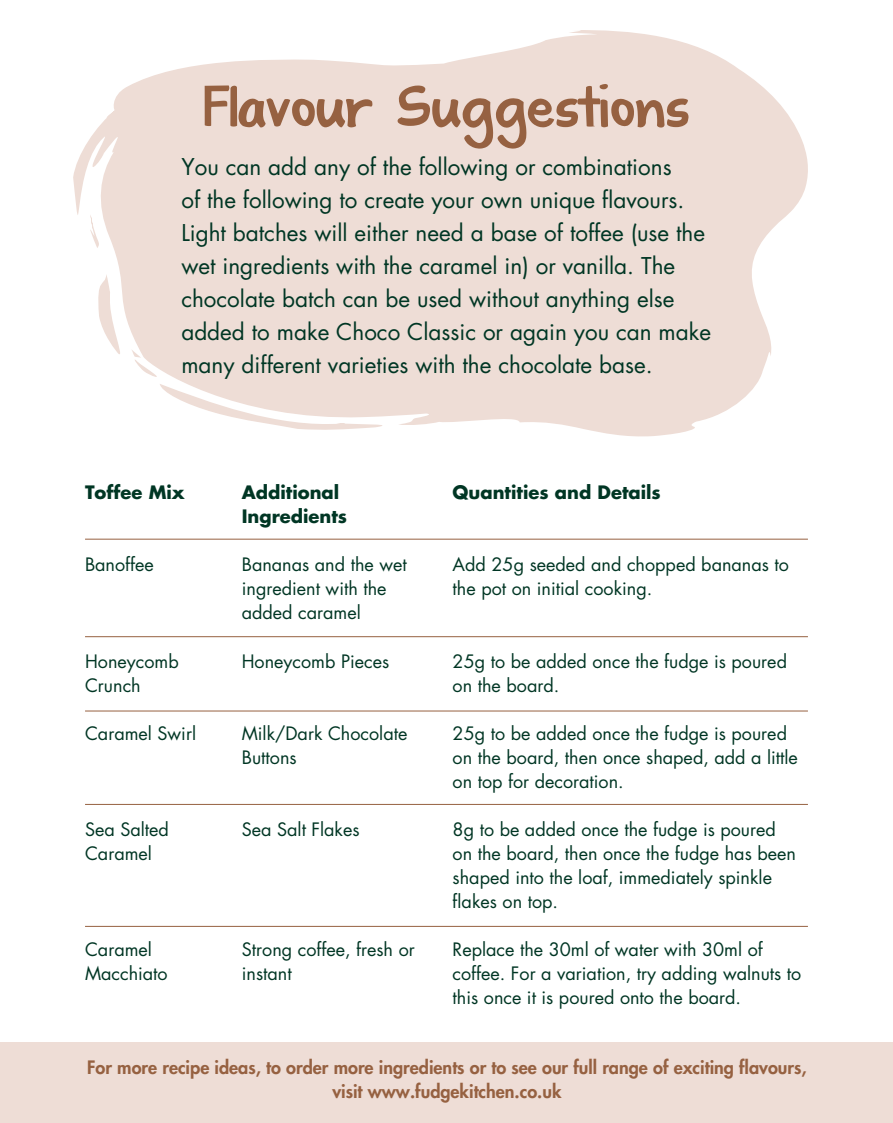
<style>
.page{position:relative;width:893px;height:1123px;background:#fff}
.page>*{position:absolute;margin:0;border:0;box-sizing:border-box;transform-origin:0 0}
.t1{font:57px "KG Shadowofthe Day";color:#966141}
.t2{font:22.5px/33px "Futura Std";color:#003624}
.t3{font:18px/24px "Futura Std";color:#003624}
.t4{font:800 18px "Futura Std";color:#966141}
.t5{font:700 18px/24px "Futura Std";color:#003624}
</style>
<div class="page">
<svg style="left:73px;top:30px;width:735px;height:407px;fill:#eeddd6"></svg>
<hr style="left:85px;top:636px;width:723px;height:1px;background:#966141">
<hr style="left:85px;top:710px;width:723px;height:1px;background:#966141">
<hr style="left:85px;top:925px;width:723px;height:2px;background:#966141">
<hr style="left:85px;top:804px;width:723px;height:1px;background:#966141">
<hr style="left:85px;top:538px;width:723px;height:1px;background:#966141">
<div style="left:0;top:1042px;width:893px;height:81px;background:#eeddd6"></div>
<p class="t1" style="left:203px;top:70px;width:487px">Flavour Suggestions</p>
<p class="t2" style="left:181px;top:151px;width:531px">You can add any of the following or combinations<br>of the following to create your own unique flavours.<br>Light batches will either need a base of toffee (use the wet ingredients with the caramel in) or vanilla. The chocolate batch can be used without anything else added to make Choco Classic or again you can make many different varieties with the chocolate base.</p>
<p class="t5" style="left:85px;top:480px;width:101px">Toffee Mix</p>
<p class="t3" style="left:85px;top:553px;width:70px">Banoffee</p>
<p class="t3" style="left:85px;top:649px;width:95px">Honeycomb<br>Crunch</p>
<p class="t3" style="left:85px;top:721px;width:113px">Caramel Swirl</p>
<p class="t3" style="left:85px;top:817px;width:85px">Sea Salted<br>Caramel</p>
<p class="t3" style="left:85px;top:937px;width:84px">Caramel<br>Macchiato</p>
<p class="t5" style="left:242px;top:480px;width:107px">Additional<br>Ingredients</p>
<p class="t3" style="left:242px;top:553px;width:166px">Bananas and the wet ingredient with the added caramel</p>
<p class="t3" style="left:242px;top:649px;width:149px">Honeycomb Pieces</p>
<p class="t3" style="left:242px;top:721px;width:167px">Milk/Dark Chocolate<br>Buttons</p>
<p class="t3" style="left:242px;top:817px;width:119px">Sea Salt Flakes</p>
<p class="t3" style="left:242px;top:937px;width:175px">Strong coffee, fresh or instant</p>
<p class="t5" style="left:453px;top:480px;width:210px">Quantities and Details</p>
<p class="t3" style="left:453px;top:553px;width:338px">Add 25g seeded and chopped bananas to the pot on initial cooking.</p>
<p class="t3" style="left:453px;top:649px;width:336px">25g to be added once the fudge is poured on the board.</p>
<p class="t3" style="left:453px;top:721px;width:347px">25g to be added once the fudge is poured on the board, then once shaped, add a little on top for decoration.</p>
<p class="t3" style="left:453px;top:817px;width:345px">8g to be added once the fudge is poured on the board, then once the fudge has been shaped into the loaf, immediately spinkle flakes on top.</p>
<p class="t3" style="left:453px;top:937px;width:350px">Replace the 30ml of water with 30ml of coffee. For a variation, try adding walnuts to this once it is poured onto the board.</p>
<p class="t4" style="left:87px;top:1055px;width:721px">For more recipe ideas, to order more ingredients or to see our full range of exciting flavours,</p>
<p class="t4" style="left:332px;top:1079px;width:231px">visit www.fudgekitchen.co.uk</p>
</div>
